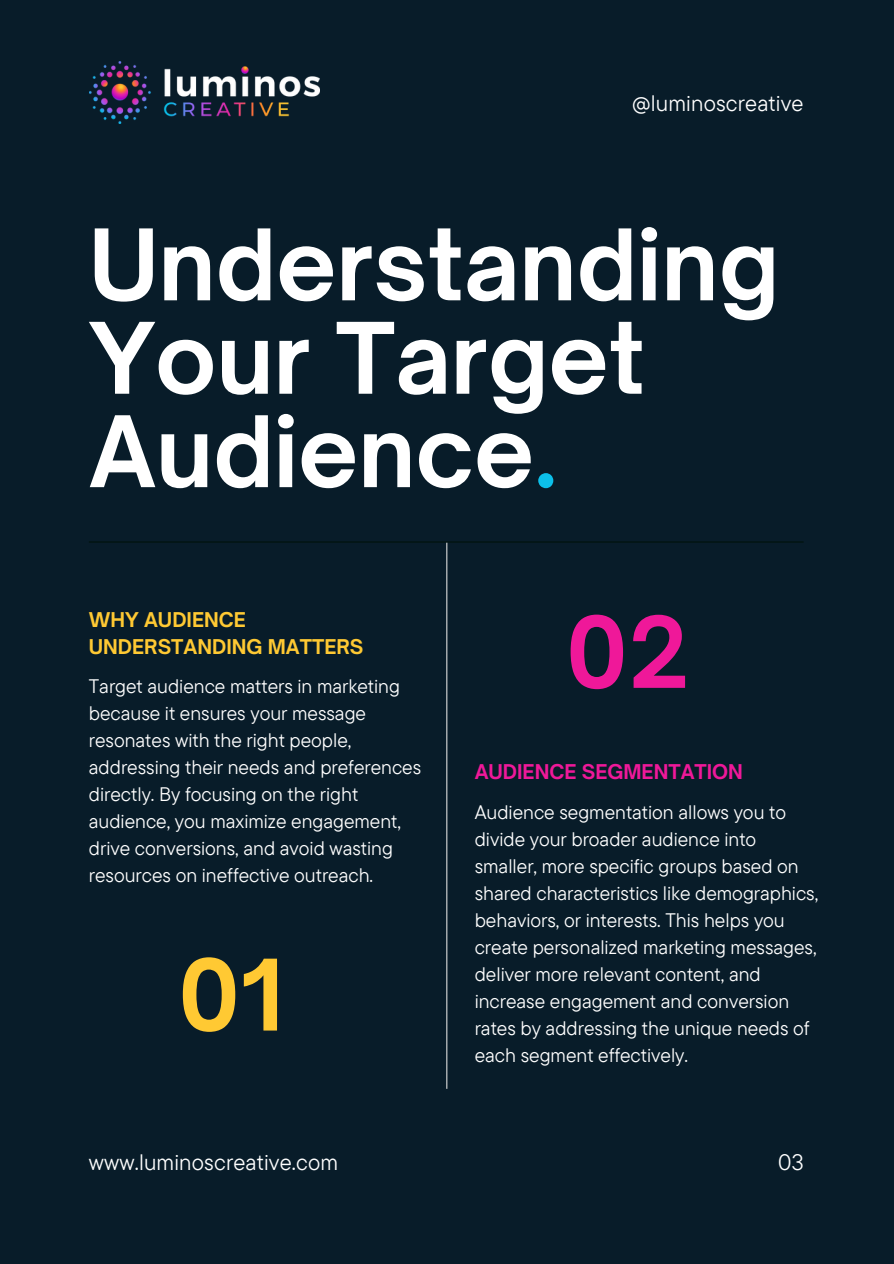
<style>
.page{position:relative;width:894px;height:1264px;background:#fff}
.page>*{position:absolute;margin:0;border:0;box-sizing:border-box;transform-origin:0 0}
.t1{font:700 94.2px/93.3px "Open Sauce One";color:#fff}
.t2{font:700 94.2px "Open Sauce One";color:#ef1899}
.t3{font:700 94.2px "Open Sauce One";color:#ffc933}
.t4{font:22.35px "TT Commons Pro";letter-spacing:.01em;color:#fff}
.t5{font:19.5px/27px "TT Commons Pro";color:#fff}
.t6{font:700 19.5px/27px "Open Sauce One";color:#ffc933}
.t7{font:700 19.5px "Open Sauce One";color:#ef1899}
.s1{color:#0cc0ea}
</style>
<div class="page">
<div style="left:0;top:0;width:893px;height:1263px;background:#081c29"></div>
<hr style="left:89px;top:541px;width:714px;height:1px;background:#00120b">
<hr style="left:446px;top:542px;width:1px;height:546px;background:#d9d9d9">
<img style="left:89px;top:61px;width:230px;height:62px">
<h3 class="t4" style="left:632px;top:88px;width:173px">@luminoscreative</h3>
<p class="t1" style="left:89px;top:218px;width:691px">Understanding<br>Your Target<br>Audience<span class="s1">.</span></p>
<p class="t6" style="left:89px;top:606px;width:276px">WHY AUDIENCE<br>UNDERSTANDING MATTERS</p>
<p class="t5" style="left:89px;top:671px;width:334px">Target audience matters in marketing because it ensures your message resonates with the right people, addressing their needs and preferences directly. By focusing on the right audience, you maximize engagement, drive conversions, and avoid wasting resources on ineffective outreach.</p>
<p class="t3" style="left:177px;top:936px;width:107px">01</p>
<h2 class="t2" style="left:565px;top:593px;width:126px">02</h2>
<p class="t7" style="left:474px;top:760px;width:270px">AUDIENCE SEGMENTATION</p>
<p class="t5" style="left:474px;top:798px;width:345px">Audience segmentation allows you to divide your broader audience into smaller, more specific groups based on shared characteristics like demographics, behaviors, or interests. This helps you create personalized marketing messages, deliver more relevant content, and increase engagement and conversion rates by addressing the unique needs of each segment effectively.</p>
<p class="t4" style="left:89px;top:1147px;width:251px">www.luminoscreative.com</p>
<h3 class="t4" style="left:778px;top:1147px;width:27px">03</h3>
</div>
